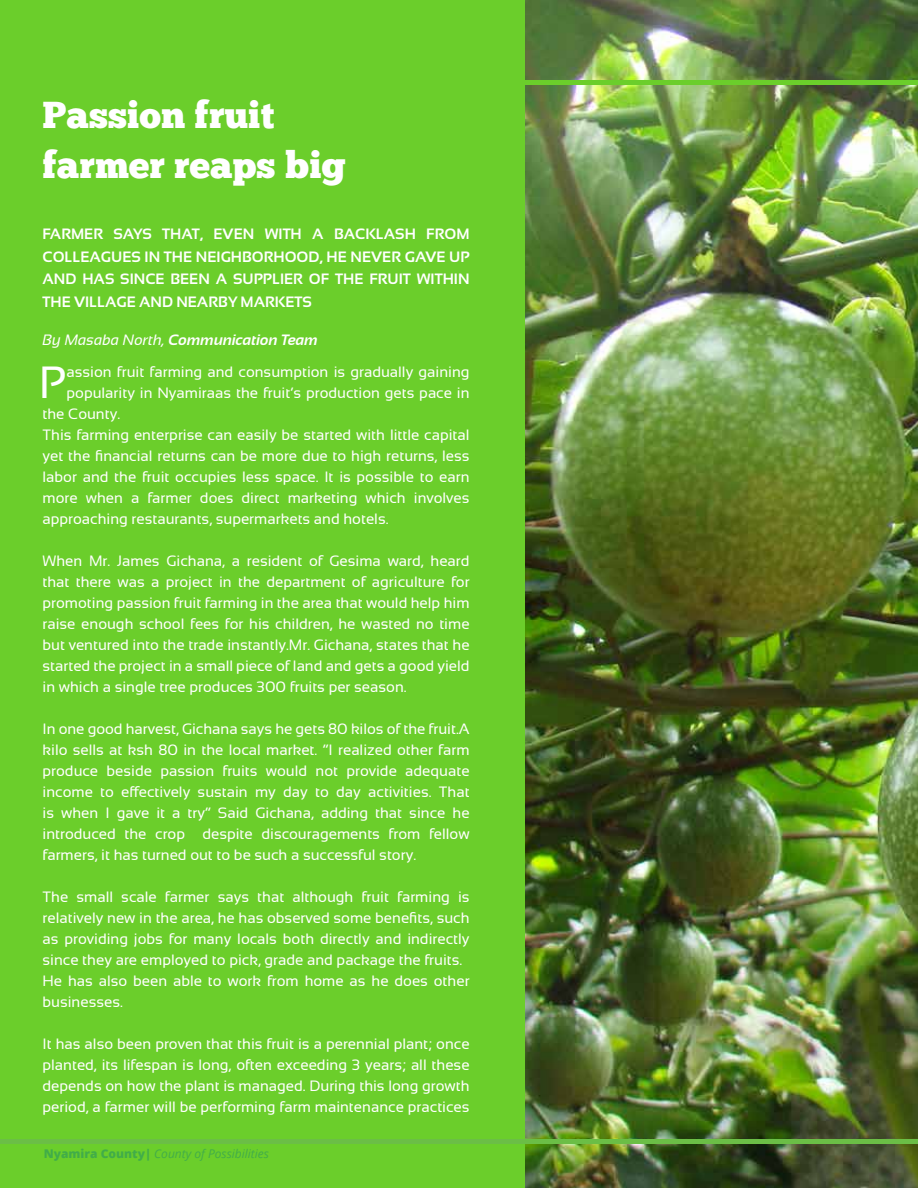
<style>
.page{position:relative;width:918px;height:1188px;background:#6bce2b}
.page>*{position:absolute;margin:0;border:0;box-sizing:border-box;transform-origin:0 0}
.t1{font:45.15px "Sansation";color:#fff}
.t2{font:37.5px/50.2px "Chunk Five";color:#fff}
.t3{font:15px/21px "Sansation";color:#fff;text-align:justify}
.t4{font:700 15px/22.5px "Sansation";color:#fff;text-align:justify}
.t5{font:italic 700 15px "Sansation";color:#fff}
.t6{font:italic 12px "Open Sans";color:#41ad49}
.s1{font-weight:400}
.s2{font-weight:800;font-style:normal}
</style>
<div class="page">
<img style="left:526px;top:0;width:392px;height:1188px">
<hr style="left:43px;top:81px;width:875px;height:4px;background:#6bce2b">
<hr style="left:0;top:1140px;width:918px;height:4px;background:#6bbe46">
<h2 class="t2" style="left:43px;top:90px;width:305px">Passion fruit farmer reaps big</h2>
<p class="t4" style="left:43px;top:223px;width:429px">FARMER SAYS THAT, EVEN WITH A BACKLASH FROM COLLEAGUES IN THE NEIGHBORHOOD, HE NEVER GAVE UP AND HAS SINCE BEEN A SUPPLIER OF THE FRUIT WITHIN THE VILLAGE AND NEARBY MARKETS</p>
<p class="t5" style="left:43px;top:331px;width:277px"><span class="s1">By Masaba North,</span> Communication Team</p>
<h1 class="t1" style="left:39px;top:357px;width:29px">P</h1>
<p class="t3" style="left:67px;top:362px;width:405px">assion fruit farming and consumption is gradually gaining</p>
<p class="t3" style="left:67px;top:383px;width:405px">popularity in Nyamiraas the fruit’s production gets pace in</p>
<p class="t3" style="left:43px;top:404px;width:79px">the County.</p>
<p class="t3" style="left:43px;top:425px;width:429px">This farming enterprise can easily be started with little capital</p>
<p class="t3" style="left:43px;top:446px;width:429px">yet the financial returns can be more due to high returns, less</p>
<p class="t3" style="left:43px;top:467px;width:429px">labor and the fruit occupies less space. It is possible to earn</p>
<p class="t3" style="left:43px;top:488px;width:429px">more when a farmer does direct marketing which involves</p>
<p class="t3" style="left:43px;top:509px;width:348px">approaching restaurants, supermarkets and hotels.</p>
<p class="t3" style="left:43px;top:551px;width:429px">When Mr. James Gichana, a resident of Gesima ward, heard that there was a project in the department of agriculture for promoting passion fruit farming in the area that would help him raise enough school fees for his children, he wasted no time but ventured into the trade instantly.Mr. Gichana, states that he started the project in a small piece of land and gets a good yield in which a single tree produces 300 fruits per season.</p>
<p class="t3" style="left:43px;top:719px;width:429px">In one good harvest, Gichana says he gets 80 kilos of the fruit.A kilo sells at ksh 80 in the local market. “I realized other farm produce beside passion fruits would not provide adequate income to effectively sustain my day to day activities. That is when I gave it a try” Said Gichana, adding that since he introduced the crop despite discouragements from fellow farmers, it has turned out to be such a successful story.</p>
<p class="t3" style="left:43px;top:887px;width:429px;text-align:left">The small scale farmer says that although fruit farming is relatively new in the area, he has observed some benefits, such as providing jobs for many locals both directly and indirectly since they are employed to pick, grade and package the fruits.<br>He has also been able to work from home as he does other businesses.</p>
<p class="t3" style="left:43px;top:1034px;width:429px">It has also been proven that this fruit is a perennial plant; once planted, its lifespan is long, often exceeding 3 years; all these depends on how the plant is managed. During this long growth period, a farmer will be performing farm maintenance practices</p>
<p class="t6" style="left:44px;top:1145px;width:227px"><span class="s2">Nyamira County|</span> County of Possibilities</p>
</div>
